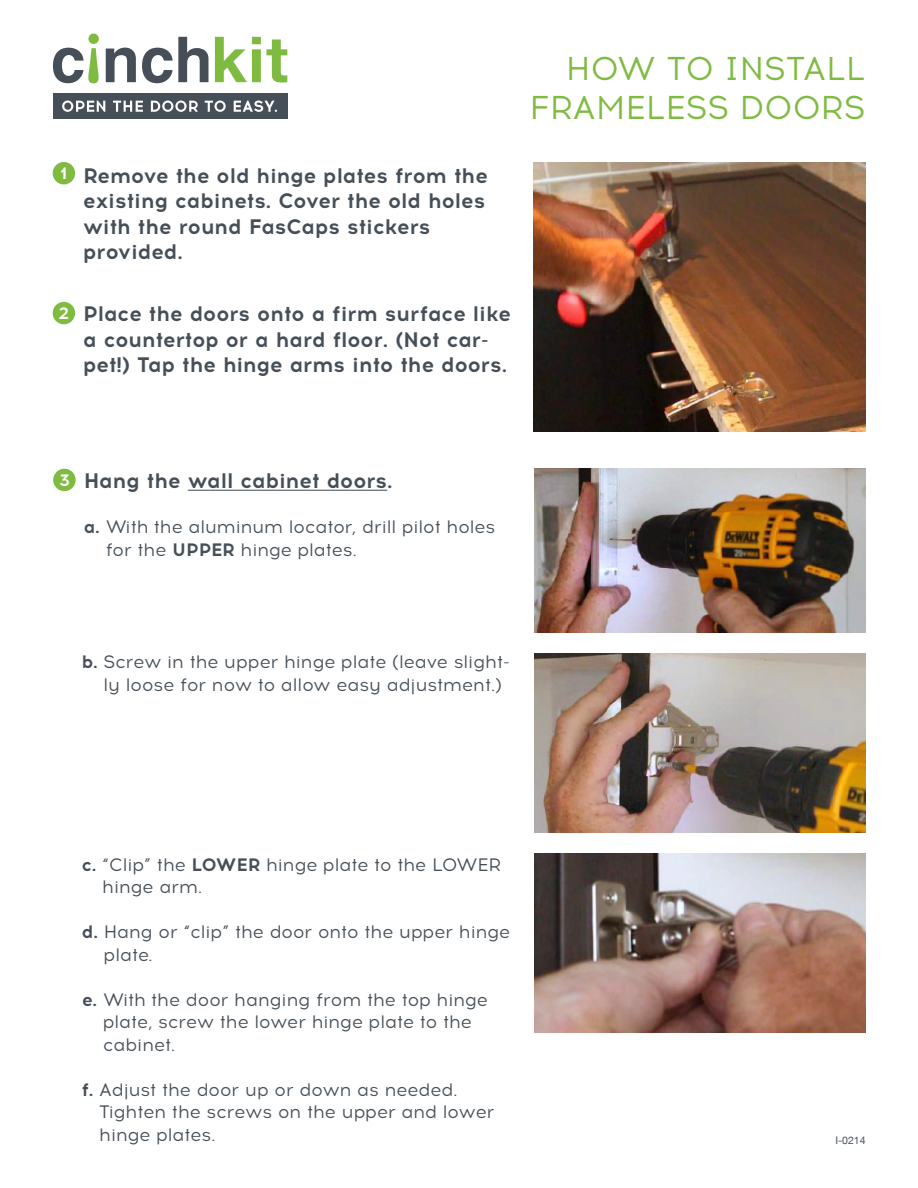
<style>
.page{position:relative;width:918px;height:1188px;background:#fff}
.page>*{position:absolute;margin:0;border:0;box-sizing:border-box;transform-origin:0 0}
.t1{font:33px/39px "Acrom";color:#7fbb41;text-align:right}
.t2{font:700 21px/25.5px "Acrom";color:#464f58}
.t3{font:18px/22.5px "Acrom";color:#464f58}
.t4{font:700 16.5px "Acrom";color:#fff}
.t5{font:10.5px "Helvetica Neue";color:#464f58}
.s1{font-weight:700}
</style>
<div class="page">
<hr style="left:188px;top:490px;width:199px;height:1px;background:#464f58">
<div style="left:53px;top:469px;width:23px;height:22px;background:#7fbb41;border-radius:50%"></div>
<div style="left:53px;top:162px;width:22px;height:22px;background:#7fbb41;border-radius:50%"></div>
<div style="left:53px;top:302px;width:22px;height:22px;background:#7fbb41;border-radius:50%"></div>
<svg style="left:106px;top:48px;width:30px;height:34px"></svg>
<svg style="left:142px;top:37px;width:66px;height:46px"></svg>
<svg style="left:53px;top:34px;width:46px;height:49px"></svg>
<svg style="left:215px;top:37px;width:72px;height:46px"></svg>
<div style="left:53px;top:93px;width:234px;height:26px;background:#464f58"></div>
<svg style="left:62px;top:101px;width:43px;height:11px"></svg>
<svg style="left:113px;top:101px;width:30px;height:11px"></svg>
<svg style="left:151px;top:101px;width:47px;height:11px"></svg>
<svg style="left:205px;top:101px;width:21px;height:11px"></svg>
<svg style="left:234px;top:101px;width:43px;height:11px"></svg>
<img style="left:534px;top:162px;width:331px;height:270px">
<img style="left:534px;top:469px;width:332px;height:163px">
<img style="left:534px;top:654px;width:332px;height:178px">
<img style="left:534px;top:854px;width:332px;height:178px">
<p class="t4" style="left:60px;top:161px;width:9px">1</p>
<p class="t2" style="left:83px;top:163px;width:406px">Remove the old hinge plates from the existing cabinets. Cover the old holes with the round FasCaps stickers provided.</p>
<p class="t4" style="left:59px;top:301px;width:12px">2</p>
<p class="t2" style="left:83px;top:302px;width:429px">Place the doors onto a firm surface like a countertop or a hard floor. (Not car&shy;pet!) Tap the hinge arms into the doors.</p>
<p class="t1" style="left:530px;top:50px;width:338px">HOW TO INSTALL<br>FRAMELESS DOORS</p>
<p class="t4" style="left:59px;top:468px;width:12px">3</p>
<p class="t2" style="left:84px;top:468px;width:310px">Hang the wall cabinet doors.</p>
<p class="t3" style="left:106px;top:516px;width:391px;text-indent:-22px"><span class="s1">a.</span> With the aluminum locator, drill pilot holes for the <span class="s1">UPPER</span> hinge plates.</p>
<p class="t3" style="left:104px;top:651px;width:408px;text-indent:-22px"><span class="s1">b.</span> Screw in the upper hinge plate (leave slight&shy;ly loose for now to allow easy adjustment.)</p>
<p class="t3" style="left:102px;top:854px;width:400px;text-indent:-21px"><span class="s1">c.</span> “Clip” the <span class="s1">LOWER</span> hinge plate to the LOWER hinge arm.</p>
<p class="t3" style="left:104px;top:921px;width:408px;text-indent:-22px"><span class="s1">d.</span> Hang or “clip” the door onto the upper hinge plate.</p>
<p class="t3" style="left:103px;top:989px;width:386px;text-indent:-21px"><span class="s1">e.</span> With the door hanging from the top hinge plate, screw the lower hinge plate to the cabinet.</p>
<p class="t3" style="left:99px;top:1079px;width:397px;text-indent:-17px"><span class="s1">f.</span> Adjust the door up or down as needed.<br>Tighten the screws on the upper and lower hinge plates.</p>
<p class="t5" style="left:835px;top:1133px;width:32px">I-0214</p>
</div>
